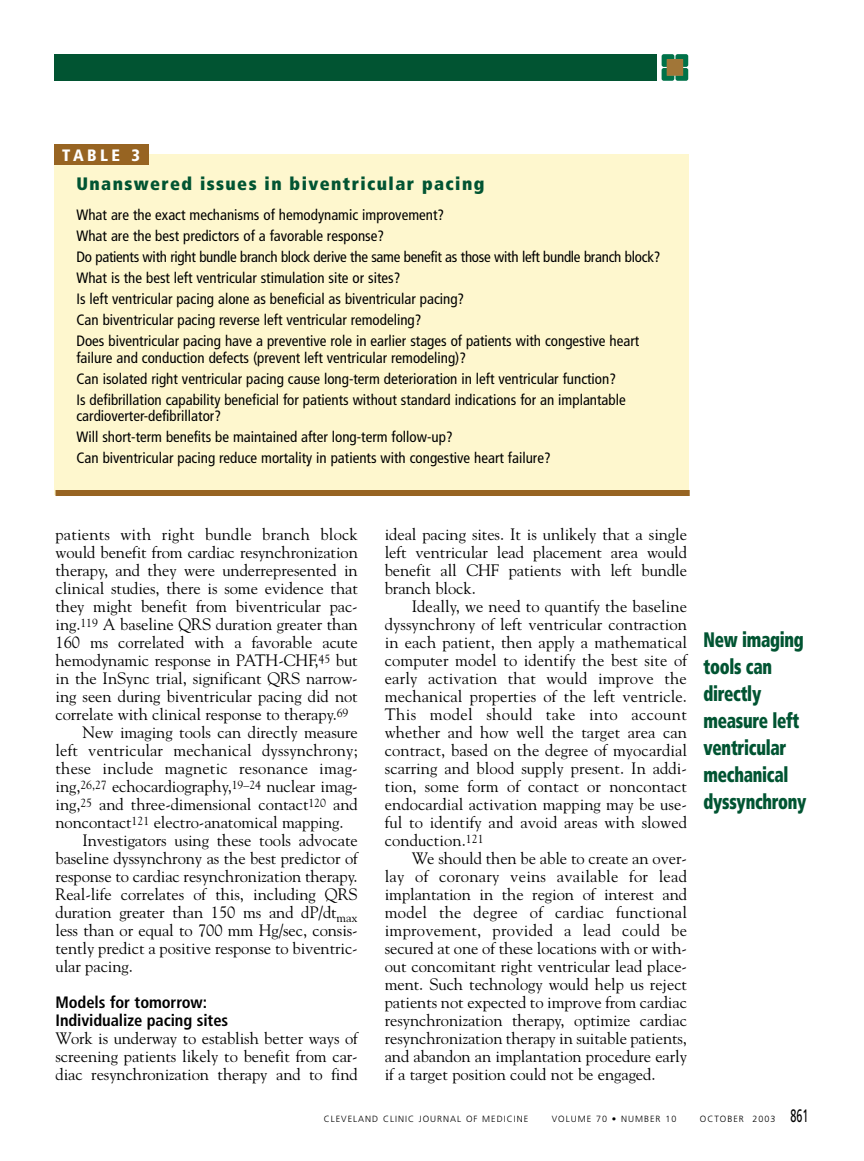
<style>
.page{position:relative;width:864px;height:1161px;background:#fff}
.page>*{position:absolute;margin:0;border:0;box-sizing:border-box;transform-origin:0 0}
.t1{font:900 condensed 21px/27px "Frutiger";letter-spacing:-.015em;color:#015432;scale:.8 1}
.t2{font:900 condensed 18px "Frutiger";letter-spacing:.08em;color:#015432}
.t3{font:16.5px/18px "Goudy";letter-spacing:-.005em;color:#000;text-align:justify}
.t4{font:700 condensed 16.5px/18px "Frutiger";letter-spacing:-.005em;color:#000}
.t5{font:16.5px "Goudy";letter-spacing:.015em;color:#000}
.t6{font:900 condensed 16.5px "Frutiger";letter-spacing:.21em;color:#fff}
.t7{font:condensed 15px/21px "Frutiger";color:#000}
.t8{font:300 9px "Frutiger";letter-spacing:.11em;color:#000}
.s1{font-weight:400}
.s2{font-weight:400;font-size:18px}
</style>
<div class="page">
<svg style="left:661px;top:55px;width:28px;height:25px"></svg>
<svg style="left:662px;top:54px;width:26px;height:27px"></svg>
<div style="left:667px;top:60px;width:16px;height:15px;background:#a17638"></div>
<div style="left:54px;top:54px;width:603px;height:27px;background:#015432"></div>
<div style="left:54px;top:154px;width:634px;height:341px;background:#fef7ce"></div>
<div style="left:54px;top:144px;width:94px;height:21px;background:#976422"></div>
<div style="left:56px;top:490px;width:634px;height:6px;background:#976422"></div>
<p class="t6" style="left:62px;top:148px;width:79px">TABLE 3</p>
<p class="t2" style="left:76px;top:177px;width:409px">Unanswered issues in biventricular pacing</p>
<p class="t7" style="left:76px;top:206px;width:585px">What are the exact mechanisms of hemodynamic improvement?<br>What are the best predictors of a favorable response?<br>Do patients with right bundle branch block derive the same benefit as those with left bundle branch block?<br>What is the best left ventricular stimulation site or sites?<br>Is left ventricular pacing alone as beneficial as biventricular pacing?<br>Can biventricular pacing reverse left ventricular remodeling?<br>Does biventricular pacing have a preventive role in earlier stages of patients with congestive heart</p>
<p class="t7" style="left:76px;top:348px;width:551px">failure and conduction defects (prevent left ventricular remodeling)?<br>Can isolated right ventricular pacing cause long-term deterioration in left ventricular function?<br>Is defibrillation capability beneficial for patients without standard indications for an implantable</p>
<p class="t7" style="left:76px;top:407px;width:476px">cardioverter-defibrillator?<br>Will short-term benefits be maintained after long-term follow-up?<br>Can biventricular pacing reduce mortality in patients with congestive heart failure?</p>
<p class="t3" style="left:56px;top:527px;width:304px">patients with right bundle branch block</p>
<p class="t3" style="left:56px;top:545px;width:304px">would benefit from cardiac resynchronization</p>
<p class="t3" style="left:56px;top:563px;width:304px">therapy, and they were underrepresented in</p>
<p class="t3" style="left:56px;top:581px;width:304px">clinical studies, there is some evidence that</p>
<p class="t3" style="left:56px;top:599px;width:304px">they might benefit from biventricular pac-</p>
<p class="t3" style="left:56px;top:617px;width:304px">ing.<sup>119</sup> A baseline QRS duration greater than</p>
<p class="t3" style="left:56px;top:635px;width:304px">160 ms correlated with a favorable acute</p>
<p class="t3" style="left:56px;top:653px;width:304px">hemodynamic response in PATH-CHF,<sup>45</sup> but</p>
<p class="t3" style="left:56px;top:671px;width:304px">in the InSync trial, significant QRS narrow-</p>
<p class="t3" style="left:56px;top:689px;width:304px">ing seen during biventricular pacing did not</p>
<p class="t3" style="left:56px;top:707px;width:295px">correlate with clinical response to therapy.<sup>69</sup></p>
<p class="t3" style="left:82px;top:725px;width:277px">New imaging tools can directly measure</p>
<p class="t3" style="left:56px;top:743px;width:304px">left ventricular mechanical dyssynchrony;</p>
<p class="t5" style="left:56px;top:762px;width:304px">these include magnetic resonance imag-</p>
<p class="t3" style="left:56px;top:779px;width:304px">ing,<sup>26,27</sup> echocardiography,<sup>19–24</sup> nuclear imag-</p>
<p class="t3" style="left:55px;top:797px;width:304px">ing,<sup>25</sup> and three-dimensional contact<sup>120</sup> and</p>
<p class="t3" style="left:56px;top:815px;width:290px">noncontact<sup>121</sup> electro-anatomical mapping.</p>
<p class="t3" style="left:82px;top:833px;width:277px">Investigators using these tools advocate</p>
<p class="t3" style="left:56px;top:851px;width:304px">baseline dyssynchrony as the best predictor of</p>
<p class="t3" style="left:56px;top:869px;width:304px">response to cardiac resynchronization therapy.</p>
<p class="t3" style="left:56px;top:887px;width:304px">Real-life correlates of this, including QRS</p>
<p class="t3" style="left:56px;top:905px;width:304px">duration greater than 150 ms and dP/dt<sub>max</sub></p>
<p class="t3" style="left:56px;top:923px;width:304px">less than or equal to 700 mm Hg/sec, consis-</p>
<p class="t3" style="left:56px;top:941px;width:304px">tently predict a positive response to biventric-</p>
<p class="t3" style="left:56px;top:959px;width:79px">ular pacing.</p>
<p class="t4" style="left:56px;top:995px;width:174px">Models for tomorrow:<br>Individualize pacing sites</p>
<p class="t3" style="left:56px;top:1031px;width:304px">Work is underway to establish better ways of screening patients likely to benefit from car&shy;diac resynchronization therapy and to find</p>
<p class="t3" style="left:385px;top:527px;width:304px">ideal pacing sites. It is unlikely that a single left ventricular lead placement area would benefit all CHF patients with left bundle branch block.</p>
<p class="t3" style="left:385px;top:599px;width:304px;text-indent:27px">Ideally, we need to quantify the baseline dyssynchrony of left ventricular contraction in each patient, then apply a mathematical computer model to identify the best site of early activation that would improve the mechanical properties of the left ventricle.<br>This model should take into account whether and how well the target area can contract, based on the degree of myocardial scarring and blood supply present. In addi&shy;tion, some form of contact or noncontact endocardial activation mapping may be use&shy;ful to identify and avoid areas with slowed conduction.<sup>121</sup></p>
<p class="t3" style="left:385px;top:851px;width:304px;text-indent:27px">We should then be able to create an over&shy;lay of coronary veins available for lead implantation in the region of interest and model the degree of cardiac functional improvement, provided a lead could be secured at one of these locations with or with&shy;out concomitant right ventricular lead place&shy;ment. Such technology would help us reject patients not expected to improve from cardiac resynchronization therapy, optimize cardiac resynchronization therapy in suitable patients, and abandon an implantation procedure early if a target position could not be engaged.</p>
<p class="t8" style="left:324px;top:1116px;width:206px">CLEVELAND CLINIC JOURNAL OF MEDICINE</p>
<p class="t8" style="left:552px;top:1116px;width:126px">VOLUME 70 <span class="s1">•</span> NUMBER 10</p>
<p class="t8" style="left:700px;top:1116px;width:110px">OCTOBER 2003 <span class="s2">861</span></p>
<p class="t1" style="left:704px;top:628px;width:130px">New imaging tools can directly measure left ventricular mechanical dyssynchrony</p>
</div>
